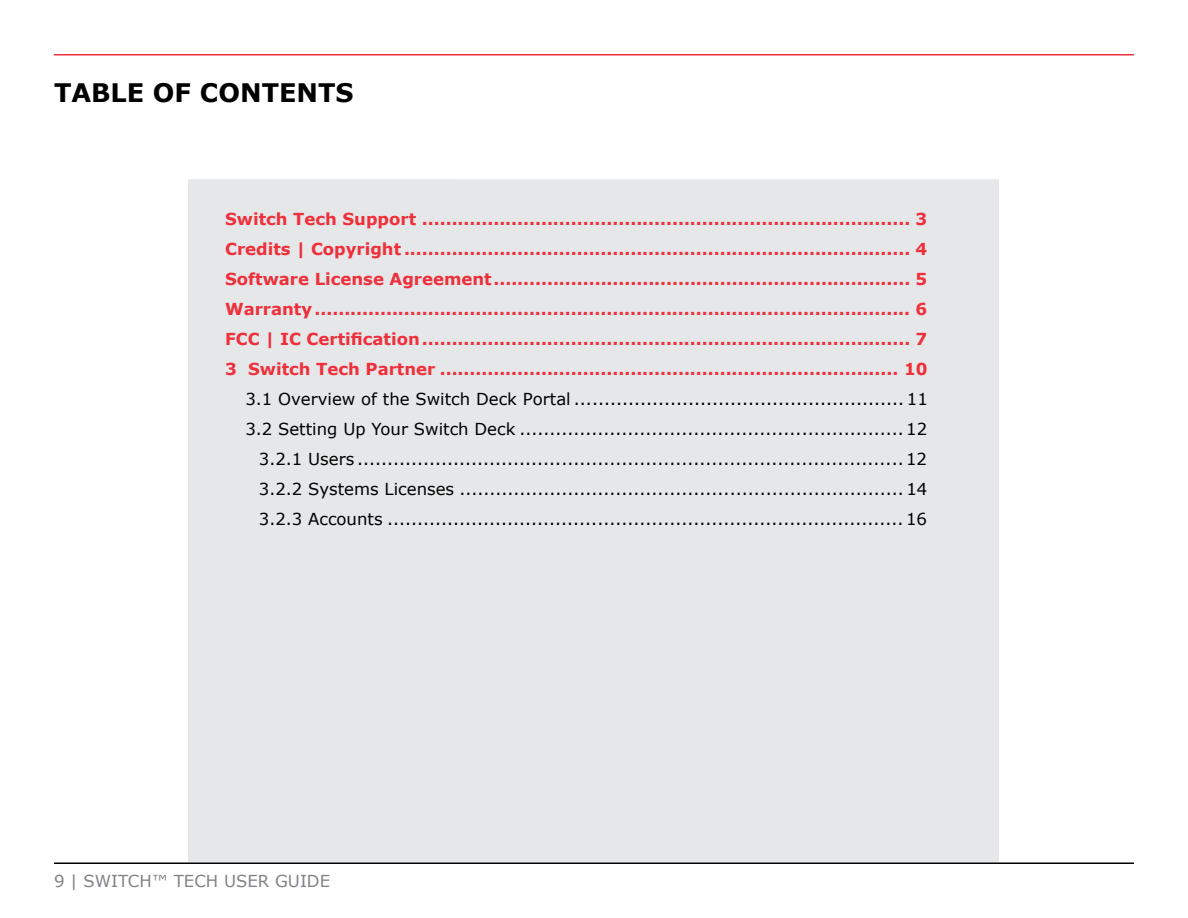
<style>
.page{position:relative;width:1188px;height:918px;background:#fff}
.page>*{position:absolute;margin:0;border:0;box-sizing:border-box;transform-origin:0 0}
.t1{font:700 25.5px "Verdana";color:#000}
.t2{font:700 16.5px/30px "Verdana";color:#ee303c;text-align:right}
.t3{font:16.5px "Verdana";color:#808285}
.s1{font-style:inherit}
.s2{font-weight:400;color:#000}
</style>
<div class="page">
<div style="left:188px;top:179px;width:811px;height:684px;background:#e6e7e8"></div>
<hr style="left:54px;top:54px;width:1080px;height:2px;background:#ee303c">
<hr style="left:54px;top:862px;width:1080px;height:2px;background:#000">
<h1 class="t1" style="left:54px;top:77px;width:301px">TABLE OF CONTENTS</h1>
<p class="t2" style="left:225px;top:205px;width:704px">Switch Tech Support .................................................................................. 3<br>Credits | Copyright ..................................................................................... 4<br>Software License Agreement...................................................................... 5<br>Warranty.................................................................................................... 6<br>FCC | IC Certification.................................................................................. 7<br>3 Switch Tech Partner ............................................................................. <span class="s1">10<br></span><span class="s2">3.1 Overview of the Switch Deck Portal .......................................................11<br>3.2 Setting Up Your Switch Deck ................................................................12<br>3.2.1 Users ...........................................................................................12<br>3.2.2 Systems Licenses ..........................................................................14<br>3.2.3 Accounts ......................................................................................16</span></p>
<p class="t3" style="left:54px;top:871px;width:278px">9 | SWITCH™ TECH USER GUIDE</p>
</div>
